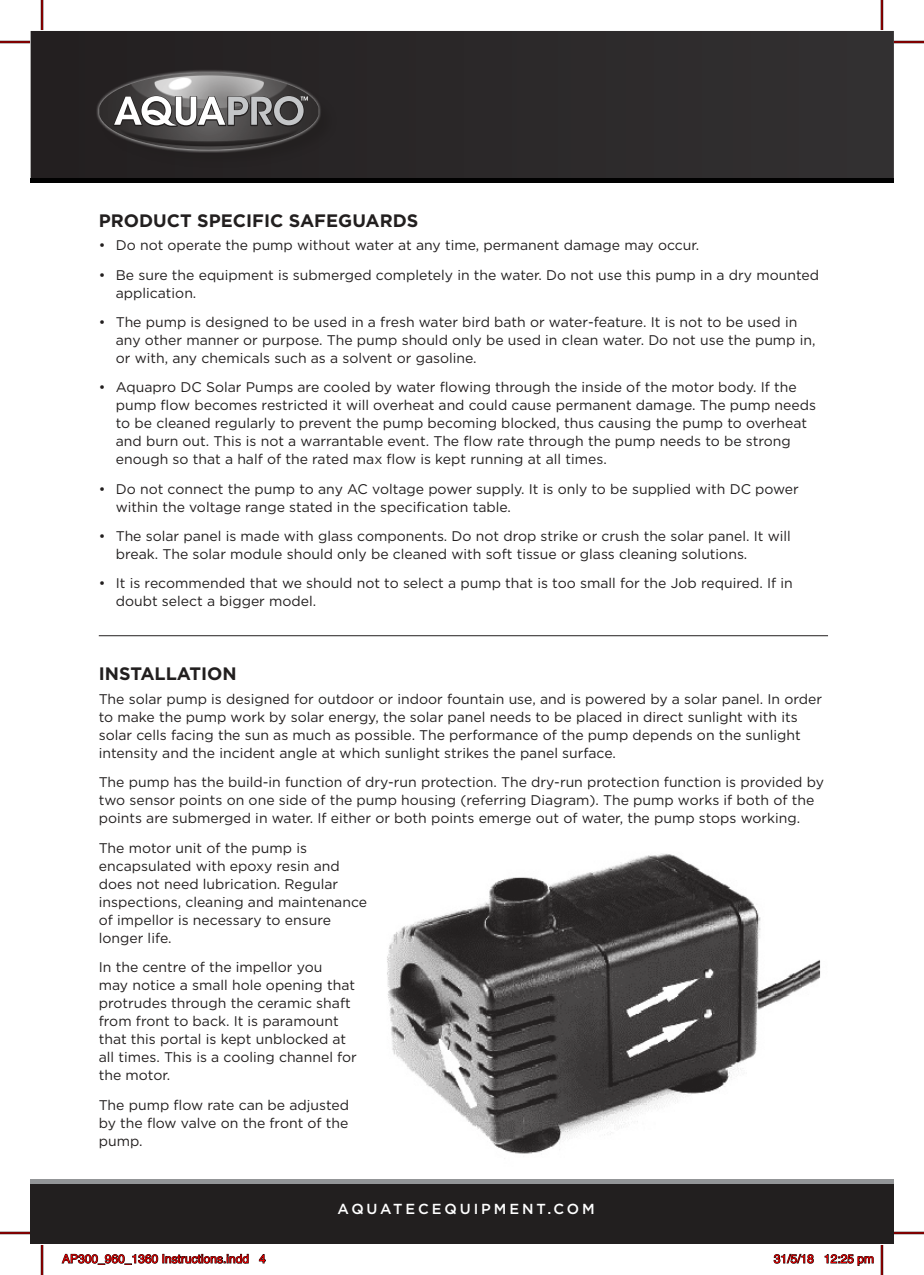
<style>
.page{position:relative;width:924px;height:1275px;background:#fff}
.page>*{position:absolute;margin:0;border:0;box-sizing:border-box;transform-origin:0 0}
.t1{font:700 18px "Gotham";color:#221f1f}
.t2{font:500 14.6px "Gotham";letter-spacing:.2em;color:#fff}
.t3{font:14px/18px "Gotham";color:#221f1f}
.t4{font:12px "Helvetica";color:#f00}
</style>
<div class="page">
<div style="left:31px;top:1183px;width:861px;height:61px;background:#221f1f"></div>
<hr style="left:31px;top:1179px;width:861px;height:4px;background:#939597">
<img style="left:31px;top:31px;width:861px;height:147px">
<hr style="left:31px;top:178px;width:861px;height:4px;background:#010101">
<div style="left:101px;top:75px;width:236px;height:93px;background:#221f1f"></div>
<div style="left:96px;top:69px;width:225px;height:84px;background:#fff;opacity:.75"></div>
<img style="left:99px;top:73px;width:219px;height:77px">
<svg style="left:113px;top:96px;width:195px;height:31px;background:#8b8a8a"></svg>
<hr style="left:99px;top:635px;width:728px;height:1px;background:#221f1f">
<img style="left:387px;top:853px;width:434px;height:301px">
<hr style="left:0;top:41px;width:30px;height:2px;background:#000">
<hr style="left:893px;top:41px;width:30px;height:2px;background:#000">
<hr style="left:0;top:1231px;width:30px;height:3px;background:#000">
<hr style="left:893px;top:1231px;width:30px;height:3px;background:#000">
<hr style="left:41px;top:0;width:2px;height:30px;background:#000">
<hr style="left:41px;top:1245px;width:2px;height:30px;background:#000">
<hr style="left:880px;top:0;width:2px;height:30px;background:#000">
<hr style="left:880px;top:1245px;width:2px;height:30px;background:#000">
<hr style="left:0;top:42px;width:30px;height:1px;background:#f00">
<hr style="left:893px;top:42px;width:30px;height:1px;background:#f00">
<hr style="left:0;top:1232px;width:30px;height:1px;background:#f00">
<hr style="left:893px;top:1232px;width:30px;height:1px;background:#f00">
<hr style="left:42px;top:0;width:1px;height:30px;background:#f00">
<hr style="left:42px;top:1245px;width:1px;height:30px;background:#f00">
<hr style="left:881px;top:0;width:1px;height:30px;background:#f00">
<hr style="left:881px;top:1245px;width:1px;height:30px;background:#f00">
<svg style="left:61px;top:1253px;width:188px;height:11px"></svg>
<svg style="left:258px;top:1254px;width:8px;height:9px"></svg>
<svg style="left:773px;top:1253px;width:40px;height:11px"></svg>
<svg style="left:824px;top:1254px;width:49px;height:12px"></svg>
<p class="t1" style="left:99px;top:212px;width:321px">PRODUCT SPECIFIC SAFEGUARDS</p>
<p class="t3" style="left:99px;top:237px;width:601px">• Do not operate the pump without water at any time, permanent damage may occur.</p>
<p class="t3" style="left:116px;top:266px;width:704px;text-indent:-17px">• Be sure the equipment is submerged completely in the water. Do not use this pump in a dry mounted application.</p>
<p class="t3" style="left:116px;top:314px;width:701px;text-indent:-17px">• The pump is designed to be used in a fresh water bird bath or water-feature. It is not to be used in any other manner or purpose. The pump should only be used in clean water. Do not use the pump in, or with, any chemicals such as a solvent or gasoline.</p>
<p class="t3" style="left:116px;top:379px;width:701px;text-indent:-17px">• Aquapro DC Solar Pumps are cooled by water flowing through the inside of the motor body. If the pump flow becomes restricted it will overheat and could cause permanent damage. The pump needs to be cleaned regularly to prevent the pump becoming blocked, thus causing the pump to overheat and burn out. This is not a warrantable event. The flow rate through the pump needs to be strong enough so that a half of the rated max flow is kept running at all times.</p>
<p class="t3" style="left:116px;top:480px;width:684px;text-indent:-17px">• Do not connect the pump to any AC voltage power supply. It is only to be supplied with DC power within the voltage range stated in the specification table.</p>
<p class="t3" style="left:116px;top:528px;width:676px;text-indent:-17px">• The solar panel is made with glass components. Do not drop strike or crush the solar panel. It will break. The solar module should only be cleaned with soft tissue or glass cleaning solutions.</p>
<p class="t3" style="left:116px;top:575px;width:678px;text-indent:-17px">• It is recommended that we should not to select a pump that is too small for the Job required. If in doubt select a bigger model.</p>
<p class="t1" style="left:99px;top:666px;width:139px">INSTALLATION</p>
<p class="t3" style="left:99px;top:690px;width:724px">The solar pump is designed for outdoor or indoor fountain use, and is powered by a solar panel. In order to make the pump work by solar energy, the solar panel needs to be placed in direct sunlight with its solar cells facing the sun as much as possible. The performance of the pump depends on the sunlight intensity and the incident angle at which sunlight strikes the panel surface.</p>
<p class="t3" style="left:99px;top:774px;width:726px">The pump has the build-in function of dry-run protection. The dry-run protection function is provided by two sensor points on one side of the pump housing (referring Diagram). The pump works if both of the points are submerged in water. If either or both points emerge out of water, the pump stops working.</p>
<p class="t3" style="left:99px;top:839px;width:270px">The motor unit of the pump is encapsulated with epoxy resin and does not need lubrication. Regular inspections, cleaning and maintenance of impellor is necessary to ensure longer life.</p>
<p class="t3" style="left:99px;top:959px;width:259px">In the centre of the impellor you<br>may notice a small hole opening that protrudes through the ceramic shaft from front to back. It is paramount that this portal is kept unblocked at all times. This is a cooling channel for the motor.</p>
<p class="t3" style="left:99px;top:1096px;width:252px;text-align:justify">The pump flow rate can be adjusted by the flow valve on the front of the pump.</p>
<p class="t2" style="left:337px;top:1202px;width:259px">AQUATECEQUIPMENT.COM</p>
<p class="t4" style="left:62px;top:1254px;width:205px">AP300_960_1360 Instructions.indd 4</p>
<p class="t4" style="left:773px;top:1254px;width:102px">31/5/18 12:25 pm</p>
</div>
